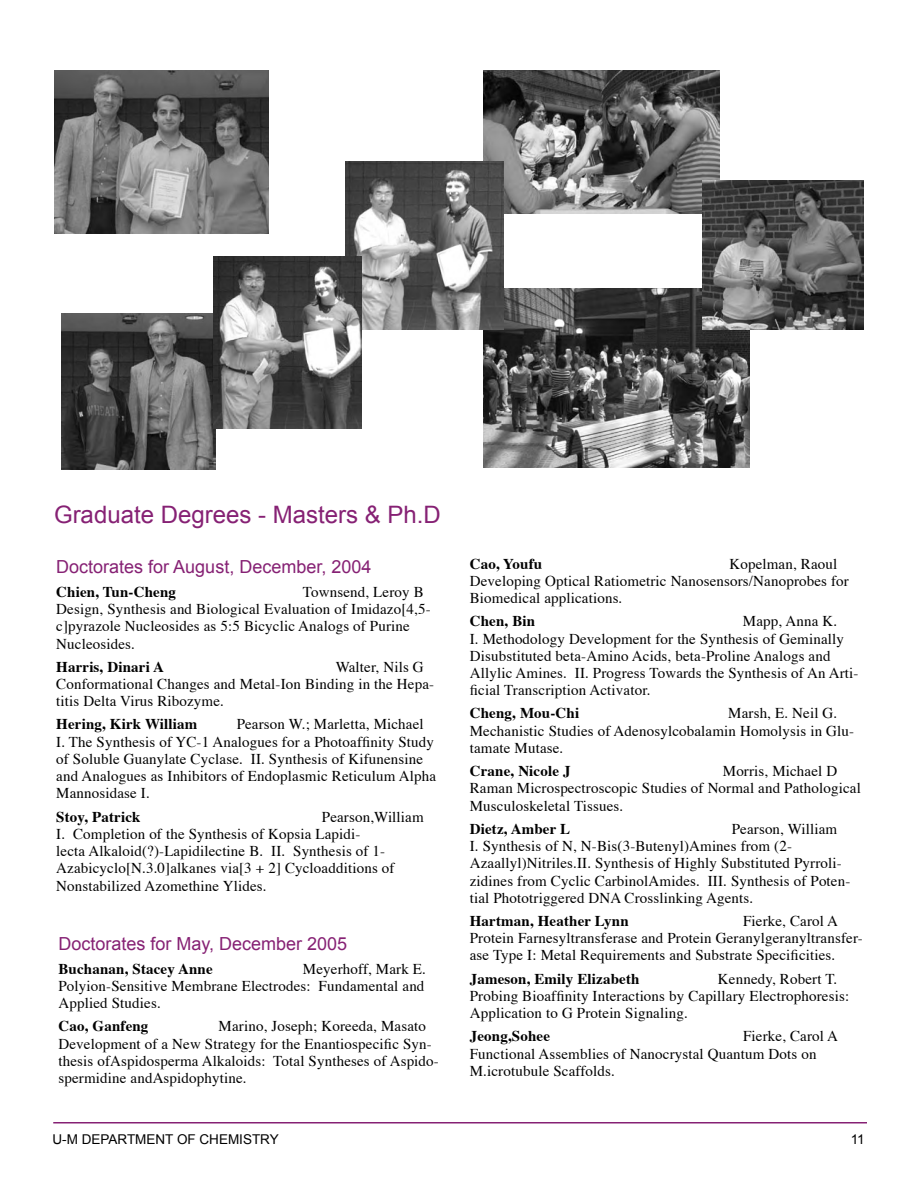
<style>
.page{position:relative;width:918px;height:1188px;background:#fff}
.page>*{position:absolute;margin:0;border:0;box-sizing:border-box;transform-origin:0 0}
.t1{font:24px "Arial";color:#862174}
.t2{font:18px "Arial";color:#862174}
.t3{font:15px/17.2px "Times";letter-spacing:.01em;color:#000}
.t4{font:700 15px "Times";letter-spacing:.01em;color:#000}
.t5{font:13.5px "Arial";color:#000}
</style>
<div class="page">
<hr style="left:53px;top:1122px;width:814px;height:2px;background:#862174">
<img style="left:54px;top:70px;width:215px;height:164px">
<img style="left:483px;top:70px;width:236px;height:144px">
<img style="left:62px;top:313px;width:154px;height:156px">
<img style="left:483px;top:289px;width:267px;height:179px">
<img style="left:702px;top:181px;width:162px;height:149px">
<img style="left:345px;top:162px;width:158px;height:168px">
<img style="left:213px;top:256px;width:148px;height:173px">
<h1 class="t1" style="left:54px;top:501px;width:388px">Graduate Degrees - Masters &amp; Ph.D</h1>
<p class="t2" style="left:56px;top:557px;width:317px">Doctorates for August, December, 2004</p>
<p class="t4" style="left:56px;top:577px;width:121px">Chien, Tun-Cheng</p>
<p class="t3" style="left:56px;top:582px;width:376px;text-indent:247px">Townsend, Leroy B Design, Synthesis and Biological Evaluation of Imidazo[4,5- c]pyrazole Nucleosides as 5:5 Bicyclic Analogs of Purine Nucleosides.</p>
<p class="t4" style="left:56px;top:652px;width:109px">Harris, Dinari A</p>
<p class="t3" style="left:56px;top:657px;width:379px;text-indent:279px">Walter, Nils G<br>Conformational Changes and Metal-Ion Binding in the Hepa&shy;titis Delta Virus Ribozyme.</p>
<p class="t4" style="left:56px;top:710px;width:143px">Hering, Kirk William</p>
<p class="t3" style="left:56px;top:714px;width:381px;text-indent:180px">Pearson W.; Marletta, Michael I. The Synthesis of YC-1 Analogues for a Photoaffinity Study of Soluble Guanylate Cyclase. II. Synthesis of Kifunensine and Analogues as Inhibitors of Endoplasmic Reticulum Alpha Mannosidase I.</p>
<p class="t4" style="left:56px;top:802px;width:86px">Stoy, Patrick</p>
<p class="t3" style="left:56px;top:807px;width:369px;text-indent:266px">Pearson,William I. Completion of the Synthesis of Kopsia Lapidi-<br>lecta Alkaloid(?)-Lapidilectine B. II. Synthesis of 1- Azabicyclo[N.3.0]alkanes via[3 + 2] Cycloadditions of Nonstabilized Azomethine Ylides.</p>
<p class="t2" style="left:58px;top:934px;width:290px">Doctorates for May, December 2005</p>
<p class="t4" style="left:58px;top:954px;width:156px">Buchanan, Stacey Anne</p>
<p class="t3" style="left:58px;top:959px;width:369px;text-align:justify;text-indent:244px">Meyerhoff, Mark E.<br>Polyion-Sensitive Membrane Electrodes: Fundamental and Applied Studies.</p>
<p class="t4" style="left:58px;top:1012px;width:91px">Cao, Ganfeng</p>
<p class="t3" style="left:58px;top:1016px;width:382px;text-indent:160px">Marino, Joseph; Koreeda, Masato Development of a New Strategy for the Enantiospecific Syn&shy;thesis ofAspidosperma Alkaloids: Total Syntheses of Aspido&shy;spermidine andAspidophytine.</p>
<p class="t3" style="left:470px;top:554px;width:381px;text-indent:260px">Kopelman, Raoul<br>Developing Optical Ratiometric Nanosensors/Nanoprobes for<br>Biomedical applications.</p>
<p class="t4" style="left:470px;top:607px;width:67px">Chen, Bin</p>
<p class="t4" style="left:470px;top:549px;width:74px">Cao, Youfu</p>
<p class="t3" style="left:470px;top:611px;width:390px;text-indent:273px">Mapp, Anna K.<br>I. Methodology Development for the Synthesis of Geminally Disubstituted beta-Amino Acids, beta-Proline Analogs and Allylic Amines. II. Progress Towards the Synthesis of An Arti&shy;ficial Transcription Activator.</p>
<p class="t4" style="left:470px;top:699px;width:111px">Cheng, Mou-Chi</p>
<p class="t3" style="left:470px;top:704px;width:386px;text-indent:258px">Marsh, E. Neil G.<br>Mechanistic Studies of Adenosylcobalamin Homolysis in Glu&shy;tamate Mutase.</p>
<p class="t4" style="left:470px;top:757px;width:102px">Crane, Nicole J</p>
<p class="t3" style="left:470px;top:761px;width:393px;text-indent:253px">Morris, Michael D<br>Raman Microspectroscopic Studies of Normal and Pathological<br>Musculoskeletal Tissues.</p>
<p class="t4" style="left:470px;top:814px;width:102px">Dietz, Amber L</p>
<p class="t3" style="left:470px;top:819px;width:382px;text-indent:262px">Pearson, William<br>I. Synthesis of N, N-Bis(3-Butenyl)Amines from (2- Azaallyl)Nitriles.II. Synthesis of Highly Substituted Pyrroli&shy;zidines from Cyclic CarbinolAmides. III. Synthesis of Poten&shy;tial Phototriggered DNA Crosslinking Agents.</p>
<p class="t4" style="left:470px;top:907px;width:160px">Hartman, Heather Lynn</p>
<p class="t3" style="left:470px;top:911px;width:395px;text-indent:273px">Fierke, Carol A<br>Protein Farnesyltransferase and Protein Geranylgeranyltransfer&shy;ase Type I: Metal Requirements and Substrate Specificities.</p>
<p class="t4" style="left:470px;top:964px;width:171px">Jameson, Emily Elizabeth</p>
<p class="t3" style="left:470px;top:969px;width:381px;text-indent:248px">Kennedy, Robert T.<br>Probing Bioaffinity Interactions by Capillary Electrophoresis:<br>Application to G Protein Signaling.</p>
<p class="t4" style="left:470px;top:1022px;width:82px">Jeong,Sohee</p>
<p class="t3" style="left:470px;top:1026px;width:370px;text-indent:273px">Fierke, Carol A<br>Functional Assemblies of Nanocrystal Quantum Dots on<br>M.icrotubule Scaffolds.</p>
<p class="t5" style="left:52px;top:1132px;width:228px">U-M DEPARTMENT OF CHEMISTRY</p>
<p class="t5" style="left:851px;top:1132px;width:16px">11</p>
</div>
